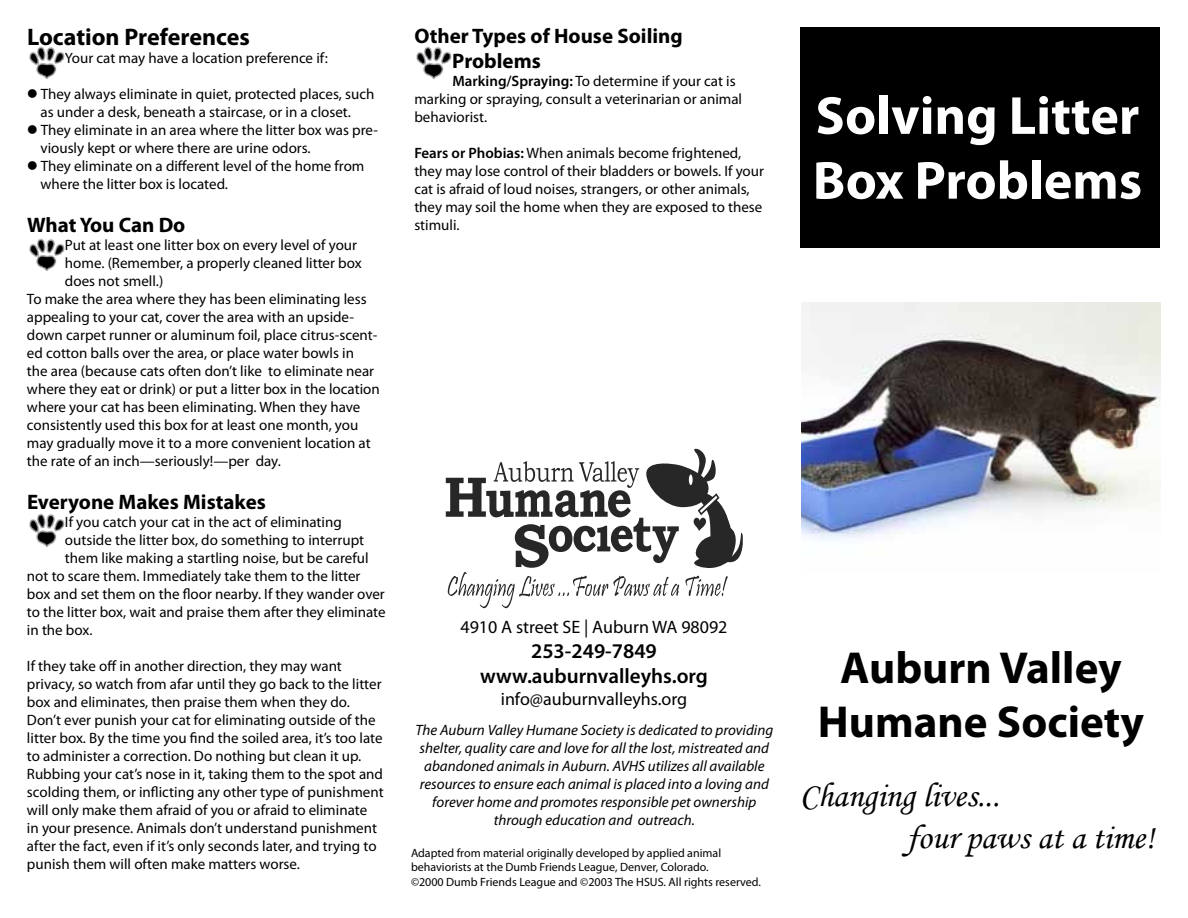
<style>
.page{position:relative;width:1188px;height:918px;background:#fff}
.page>*{position:absolute;margin:0;border:0;box-sizing:border-box;transform-origin:0 0}
.t1{font:700 54px/64.8px "Myriad Pro";color:#fff}
.t2{font:700 45px/54px "Myriad Pro";color:#000;text-align:center}
.t3{font:34.5px/41.4px "Monotype Corsiva";color:#000}
.t4{font:700 24px "Myriad Pro";color:#000}
.t5{font:700 21px/25.2px "Myriad Pro";color:#000}
.t6{font:600 21px/25.2px "Myriad Pro";color:#000;text-align:center}
.t7{font:18px "Myriad Pro";color:#000}
.t8{font:15px/18px "Myriad Pro";color:#000}
.t9{font:italic 15px/18px "Myriad Pro";color:#000;text-align:center}
.t10{font:12px/14.4px "Myriad Pro";color:#000}
.s1{font-weight:600}
</style>
<div class="page">
<img style="left:801px;top:302px;width:360px;height:239px">
<div style="left:800px;top:27px;width:360px;height:221px;background:#000"></div>
<svg style="left:446px;top:449px;width:297px;height:159px"></svg>
<img style="left:29px;top:239px;width:36px;height:32px">
<img style="left:29px;top:514px;width:36px;height:32px">
<img style="left:416px;top:46px;width:36px;height:33px">
<img style="left:29px;top:46px;width:36px;height:33px">
<h3 class="t4" style="left:27px;top:21px;width:224px">Location Preferences</h3>
<p class="t8" style="left:65px;top:49px;width:264px">Your cat may have a location preference if:</p>
<p class="t8" style="left:40px;top:85px;width:335px;text-indent:-13px">● They always eliminate in quiet, protected places, such as under a desk, beneath a staircase, or in a closet.</p>
<p class="t8" style="left:40px;top:121px;width:339px;text-indent:-14px">● They eliminate in an area where the litter box was pre&shy;viously kept or where there are urine odors.</p>
<p class="t8" style="left:40px;top:157px;width:325px;text-indent:-13px">● They eliminate on a different level of the home from where the litter box is located.</p>
<h3 class="t5" style="left:27px;top:212px;width:160px">What You Can Do</h3>
<p class="t8" style="left:65px;top:236px;width:294px">Put at least one litter box on every level of your</p>
<p class="t8" style="left:65px;top:254px;width:298px">home. (Remember, a properly cleaned litter box</p>
<p class="t8" style="left:65px;top:272px;width:100px">does not smell.)</p>
<p class="t8" style="left:27px;top:290px;width:341px">To make the area where they has been eliminating less</p>
<p class="t8" style="left:27px;top:308px;width:329px">appealing to your cat, cover the area with an upside-</p>
<p class="t8" style="left:27px;top:326px;width:352px">down carpet runner or aluminum foil, place citrus-scent-</p>
<p class="t8" style="left:27px;top:344px;width:329px">ed cotton balls over the area, or place water bowls in</p>
<p class="t8" style="left:27px;top:362px;width:349px">the area (because cats often don’t like to eliminate near</p>
<p class="t8" style="left:27px;top:380px;width:354px">where they eat or drink) or put a litter box in the location</p>
<p class="t8" style="left:27px;top:398px;width:335px">where your cat has been eliminating. When they have</p>
<p class="t8" style="left:27px;top:416px;width:333px">consistently used this box for at least one month, you</p>
<p class="t8" style="left:27px;top:434px;width:345px">may gradually move it to a more convenient location at</p>
<p class="t8" style="left:27px;top:452px;width:255px">the rate of an inch—seriously!—per day.</p>
<h3 class="t5" style="left:27px;top:489px;width:240px">Everyone Makes Mistakes</h3>
<p class="t8" style="left:65px;top:513px;width:278px">If you catch your cat in the act of eliminating</p>
<p class="t8" style="left:65px;top:531px;width:301px">outside the litter box, do something to interrupt</p>
<p class="t8" style="left:65px;top:549px;width:305px">them like making a startling noise, but be careful</p>
<p class="t8" style="left:27px;top:567px;width:335px">not to scare them. Immediately take them to the litter</p>
<p class="t8" style="left:27px;top:585px;width:359px">box and set them on the floor nearby. If they wander over</p>
<p class="t8" style="left:27px;top:603px;width:360px">to the litter box, wait and praise them after they eliminate</p>
<p class="t8" style="left:27px;top:621px;width:67px">in the box.</p>
<p class="t8" style="left:27px;top:657px;width:358px">If they take off in another direction, they may want privacy, so watch from afar until they go back to the litter box and eliminates, then praise them when they do.<br>Don’t ever punish your cat for eliminating outside of the litter box. By the time you find the soiled area, it’s too late to administer a correction. Do nothing but clean it up.<br>Rubbing your cat’s nose in it, taking them to the spot and scolding them, or inflicting any other type of punishment will only make them afraid of you or afraid to eliminate<br>in your presence. Animals don’t understand punishment after the fact, even if it’s only seconds later, and trying to punish them will often make matters worse.</p>
<h3 class="t5" style="left:452px;top:22px;width:232px;text-indent:-38px">Other Types of House Soiling<br>Problems</h3>
<p class="t8" style="left:414px;top:72px;width:329px;text-indent:38px"><span class="s1">Marking/Spraying:</span> To determine if your cat is marking or spraying, consult a veterinarian or animal behaviorist.</p>
<p class="t8" style="left:414px;top:144px;width:351px"><span class="s1">Fears or Phobias:</span> When animals become frightened, they may lose control of their bladders or bowels. If your cat is afraid of loud noises, strangers, or other animals, they may soil the home when they are exposed to these stimuli.</p>
<p class="t7" style="left:460px;top:615px;width:269px">4910 A street SE | Auburn WA 98092</p>
<h3 class="t6" style="left:480px;top:638px;width:229px">253-249-7849 www.auburnvalleyhs.org</h3>
<p class="t7" style="left:501px;top:687px;width:188px">info@auburnvalleyhs.org</p>
<p class="t9" style="left:415px;top:721px;width:359px">The Auburn Valley Humane Society is dedicated to providing shelter, quality care and love for all the lost, mistreated and abandoned animals in Auburn. AVHS utilizes all available resources to ensure each animal is placed into a loving and forever home and promotes responsible pet ownership through education and outreach.</p>
<p class="t10" style="left:411px;top:846px;width:352px">Adapted from material originally developed by applied animal behaviorists at the Dumb Friends League, Denver, Colorado.<br>©2000 Dumb Friends League and ©2003 The HSUS. All rights reserved.</p>
<h1 class="t1" style="left:813px;top:82px;width:331px">Solving Litter<br>Box Problems</h1>
<h2 class="t2" style="left:818px;top:639px;width:328px">Auburn Valley<br>Humane Society</h2>
<h3 class="t3" style="left:907px;top:775px;width:249px;text-indent:-107px">Changing lives...<br>four paws at a time!</h3>
</div>
